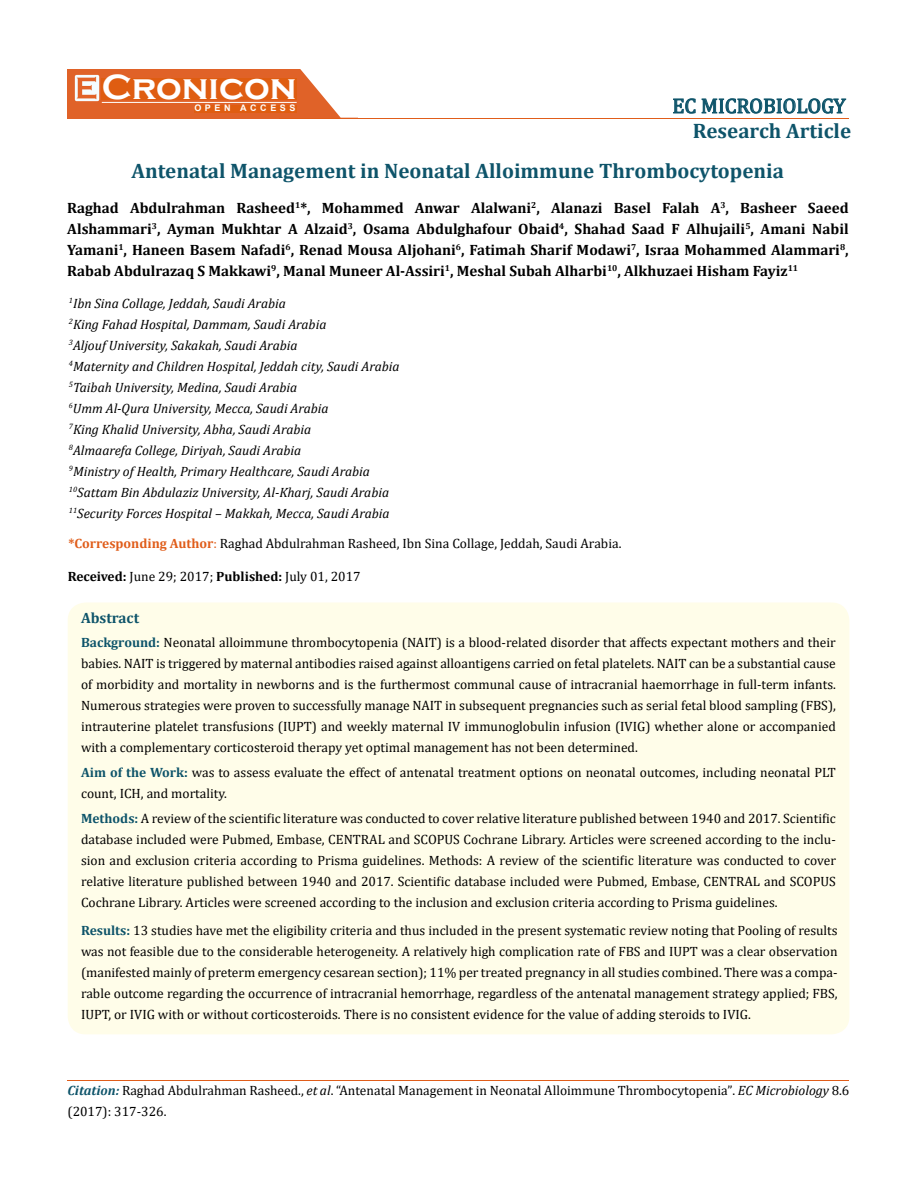
<style>
.page{position:relative;width:917px;height:1190px;background:#fff}
.page>*{position:absolute;margin:0;border:0;box-sizing:border-box;transform-origin:0 0}
.t1{font:700 36px "Copperplate Gothic";color:#fff}
.t2{font:700 21px/40.2px "Cambria";color:#0e546a}
.t3{font:21px "Cambria";color:#0e546a}
.t4{font:700 15px/21px "Cambria";color:#000;text-align:justify}
.t5{font:700 15px "Cambria";color:#0e546a}
.t6{font:13.5px/21px "Cambria";color:#000;text-align:justify}
.t7{font:italic 13.5px/21px "Cambria";color:#000}
.t8{font:700 9px "Arial";letter-spacing:.4em;color:#fff}
.s1{font-weight:700;color:#e05d1a}
.s2{color:#e05d1a}
.s3{font-weight:700}
.s4{font-weight:700;color:#0e546a}
.s5{font-weight:700;font-style:italic;color:#0e546a}
.s6{font-style:italic}
.s7{font-size:13.35px}
</style>
<div class="page">
<div style="left:67px;top:70px;width:290px;height:49px;background:#e06228"></div>
<svg style="left:300px;top:69px;width:58px;height:49px"></svg>
<img style="left:75px;top:75px;width:24px;height:26px">
<div style="left:102px;top:79px;width:195px;height:21px;background:#df5d11"></div>
<div style="left:194px;top:105px;width:103px;height:7px;background:#df5d11"></div>
<svg style="left:673px;top:98px;width:173px;height:16px"></svg>
<hr style="left:102px;top:102px;width:194px;height:1px;background:#fff">
<hr style="left:279px;top:118px;width:569px;height:1px;background:#e05d1a">
<hr style="left:67px;top:1080px;width:782px;height:1px;background:#e05d1a">
<div style="left:68px;top:602px;width:781px;height:432px;background:#fffde9;border-radius:18px"></div>
<h1 class="t1" style="left:102px;top:68px;width:196px">Cronicon</h1>
<p class="t8" style="left:194px;top:102px;width:103px">OPEN ACCESS</p>
<h2 class="t3" style="left:672px;top:93px;width:175px">EC MICROBIOLOGY</h2>
<h2 class="t2" style="left:131px;top:110px;width:721px;text-indent:561px">Research Article<br>Antenatal Management in Neonatal Alloimmune Thrombocytopenia</h2>
<p class="t4" style="left:67px;top:196px;width:783px">Raghad Abdulrahman Rasheed<sup>1</sup>*, Mohammed Anwar Alalwani<sup>2</sup>, Alanazi Basel Falah A<sup>3</sup>, Basheer Saeed Alshammari<sup>3</sup>, Ayman Mukhtar A Alzaid<sup>3</sup>, Osama Abdulghafour Obaid<sup>4</sup>, Shahad Saad F Alhujaili<sup>5</sup>, Amani Nabil Yamani<sup>1</sup>, Haneen Basem Nafadi<sup>6</sup>, Renad Mousa Aljohani<sup>6</sup>, Fatimah Sharif Modawi<sup>7</sup>, Israa Mohammed Alammari<sup>8</sup>, Rabab Abdulrazaq S Makkawi<sup>9</sup>, Manal Muneer Al-Assiri<sup>1</sup>, Meshal Subah Alharbi<sup>10</sup>, Alkhuzaei Hisham Fayiz<sup>11</sup></p>
<p class="t7" style="left:69px;top:292px;width:332px"><sup>1</sup>Ibn Sina Collage, Jeddah, Saudi Arabia<br><sup>2</sup>King Fahad Hospital, Dammam, Saudi Arabia<br><sup>3</sup>Aljouf University, Sakakah, Saudi Arabia<br><sup>4</sup>Maternity and Children Hospital, Jeddah city, Saudi Arabia <sup>5</sup>Taibah University, Medina, Saudi Arabia<br><sup>6</sup>Umm Al-Qura University, Mecca, Saudi Arabia<br><sup>7</sup>King Khalid University, Abha, Saudi Arabia<br><sup>8</sup>Almaarefa College, Diriyah, Saudi Arabia<br><sup>9</sup>Ministry of Health, Primary Healthcare, Saudi Arabia <sup>10</sup>Sattam Bin Abdulaziz University, Al-Kharj, Saudi Arabia <sup>11</sup>Security Forces Hospital – Makkah, Mecca, Saudi Arabia</p>
<p class="t6" style="left:68px;top:532px;width:554px"><span class="s1">*Corresponding Author</span><span class="s2">:</span> Raghad Abdulrahman Rasheed, Ibn Sina Collage, Jeddah, Saudi Arabia.</p>
<p class="t6" style="left:68px;top:566px;width:294px"><span class="s3">Received:</span> June 29; 2017; <span class="s3">Published:</span> July 01, 2017</p>
<p class="t5" style="left:81px;top:607px;width:60px">Abstract</p>
<p class="t6" style="left:81px;top:632px;width:756px"><span class="s4">Background:</span> Neonatal alloimmune thrombocytopenia (NAIT) is a blood-related disorder that affects expectant mothers and their babies. NAIT is triggered by maternal antibodies raised against alloantigens carried on fetal platelets. NAIT can be a substantial cause of morbidity and mortality in newborns and is the furthermost communal cause of intracranial haemorrhage in full-term infants.<br>Numerous strategies were proven to successfully manage NAIT in subsequent pregnancies such as serial fetal blood sampling (FBS), intrauterine platelet transfusions (IUPT) and weekly maternal IV immunoglobulin infusion (IVIG) whether alone or accompanied with a complementary corticosteroid therapy yet optimal management has not been determined.</p>
<p class="t6" style="left:81px;top:761px;width:756px"><span class="s4">Aim of the Work:</span> was to assess evaluate the effect of antenatal treatment options on neonatal outcomes, including neonatal PLT count, ICH, and mortality.</p>
<p class="t6" style="left:81px;top:808px;width:756px"><span class="s4">Methods:</span> A review of the scientific literature was conducted to cover relative literature published between 1940 and 2017. Scientific database included were Pubmed, Embase, CENTRAL and SCOPUS Cochrane Library. Articles were screened according to the inclu&shy;sion and exclusion criteria according to Prisma guidelines. Methods: A review of the scientific literature was conducted to cover relative literature published between 1940 and 2017. Scientific database included were Pubmed, Embase, CENTRAL and SCOPUS Cochrane Library. Articles were screened according to the inclusion and exclusion criteria according to Prisma guidelines.</p>
<p class="t6" style="left:81px;top:919px;width:758px"><span class="s4">Results:</span> 13 studies have met the eligibility criteria and thus included in the present systematic review noting that Pooling of results was not feasible due to the considerable heterogeneity. A relatively high complication rate of FBS and IUPT was a clear observation (manifested mainly of preterm emergency cesarean section); 11% per treated pregnancy in all studies combined. There was a compa&shy;rable outcome regarding the occurrence of intracranial hemorrhage, regardless of the antenatal management strategy applied; FBS, IUPT, or IVIG with or without corticosteroids. There is no consistent evidence for the value of adding steroids to IVIG.</p>
<p class="t6" style="left:67px;top:1079px;width:783px"><span class="s5">Citation:</span> Raghad Abdulrahman Rasheed., <span class="s6">et al</span>. “Antenatal Management in Neonatal Alloimmune Thrombocytopenia”<span class="s7">.</span> <span class="s6">EC Microbiology</span> <span class="s7">8</span>.6 (2017): 317-326.</p>
</div>
